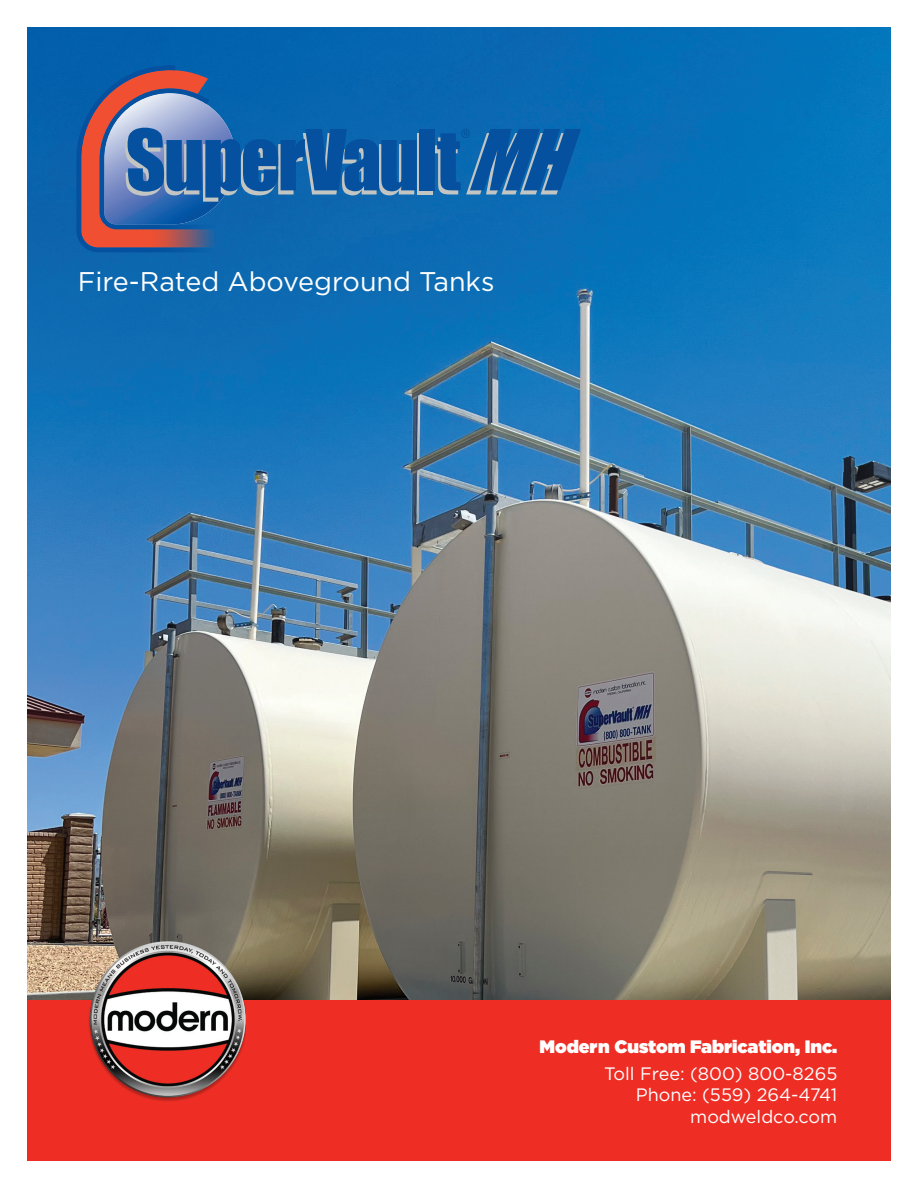
<style>
.page{position:relative;width:918px;height:1188px;background:#fff}
.page>*{position:absolute;margin:0;border:0;box-sizing:border-box;transform-origin:0 0}
.t1{font:27px "Gotham";color:#fff}
.t2{font:18px/21.6px "Gotham";color:#fff;text-align:right}
.t3{font:900 18px "Gotham";color:#fff}
</style>
<div class="page">
<img style="left:27px;top:27px;width:864px;height:973px">
<div style="left:27px;top:1000px;width:864px;height:161px;background:#ee2e25"></div>
<div style="left:417px;top:133px;width:15px;height:61px;background:#c2c5c2"></div>
<svg style="left:76px;top:65px;width:341px;height:187px"></svg>
<div style="left:419px;top:129px;width:16px;height:61px;background:#05519f"></div>
<svg style="left:435px;top:129px;width:146px;height:65px"></svg>
<img style="left:87px;top:942px;width:158px;height:160px">
<h1 class="t1" style="left:78px;top:264px;width:418px">Fire-Rated Aboveground Tanks</h1>
<p class="t3" style="left:539px;top:1033px;width:300px">Modern Custom Fabrication, Inc.</p>
<p class="t2" style="left:604px;top:1062px;width:235px">Toll Free: (800) 800-8265<br>Phone: (559) 264-4741 modweldco.com</p>
</div>
